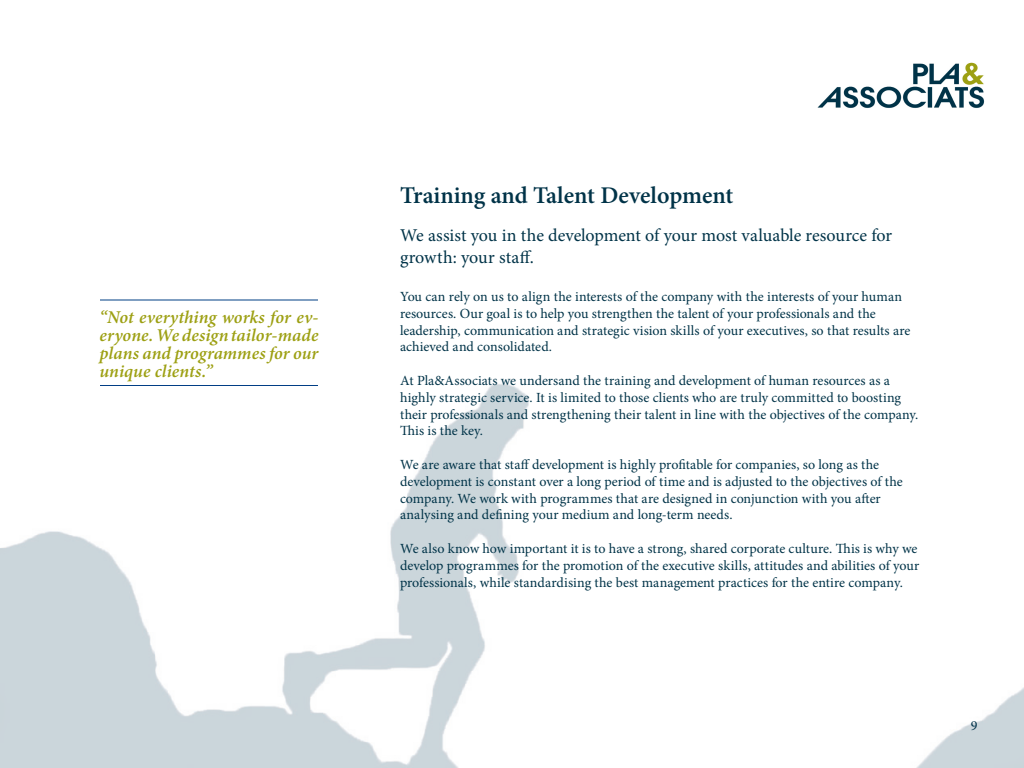
<style>
.page{position:relative;width:1024px;height:768px;background:#fff}
.page>*{position:absolute;margin:0;border:0;box-sizing:border-box;transform-origin:0 0}
.t1{font:600 24px "Minion Pro";letter-spacing:-.005em;color:#003348}
.t2{font:italic 600 18px/18px "Minion Pro";letter-spacing:.005em;color:#9da013;text-align:justify}
.t3{font:18px/21.6px "Minion Pro";letter-spacing:-.005em;color:#003348}
.t4{font:14px/16.8px "Minion Pro";color:#003348}
.t5{font:14px "Minion Pro";color:#003249}
</style>
<div class="page">
<img style="left:0;top:384px;width:1024px;height:384px">
<img style="left:817px;top:62px;width:168px;height:46px">
<hr style="left:100px;top:300px;width:218px;height:1px;background:#013e85">
<hr style="left:100px;top:385px;width:218px;height:1px;background:#013e85">
<p class="t2" style="left:100px;top:308px;width:221px">“Not everything works for ev&shy;eryone. We design tailor-made plans and programmes for our unique clients.”</p>
<p class="t1" style="left:400px;top:179px;width:335px">Training and Talent Development</p>
<p class="t3" style="left:400px;top:225px;width:494px">We assist you in the development of your most valuable resource for growth: your staff.</p>
<p class="t4" style="left:400px;top:288px;width:504px">You can rely on us to align the interests of the company with the interests of your human resources. Our goal is to help you strengthen the talent of your professionals and the</p>
<p class="t4" style="left:400px;top:322px;width:512px">leadership, communication and strategic vision skills of your executives, so that results are achieved and consolidated.</p>
<p class="t4" style="left:400px;top:372px;width:520px">At Pla&amp;Associats we undersand the training and development of human resources as a highly strategic service. It is limited to those clients who are truly committed to boosting their professionals and strengthening their talent in line with the objectives of the company.<br>This is the key.</p>
<p class="t4" style="left:400px;top:456px;width:481px">We are aware that staff development is highly profitable for companies, so long as the</p>
<p class="t4" style="left:400px;top:473px;width:504px">development is constant over a long period of time and is adjusted to the objectives of the company. We work with programmes that are designed in conjunction with you after</p>
<p class="t4" style="left:400px;top:507px;width:334px">analysing and defining your medium and long-term needs.</p>
<p class="t4" style="left:400px;top:540px;width:521px">We also know how important it is to have a strong, shared corporate culture. This is why we develop programmes for the promotion of the executive skills, attitudes and abilities of your professionals, while standardising the best management practices for the entire company.</p>
<p class="t5" style="left:971px;top:716px;width:8px">9</p>
</div>
